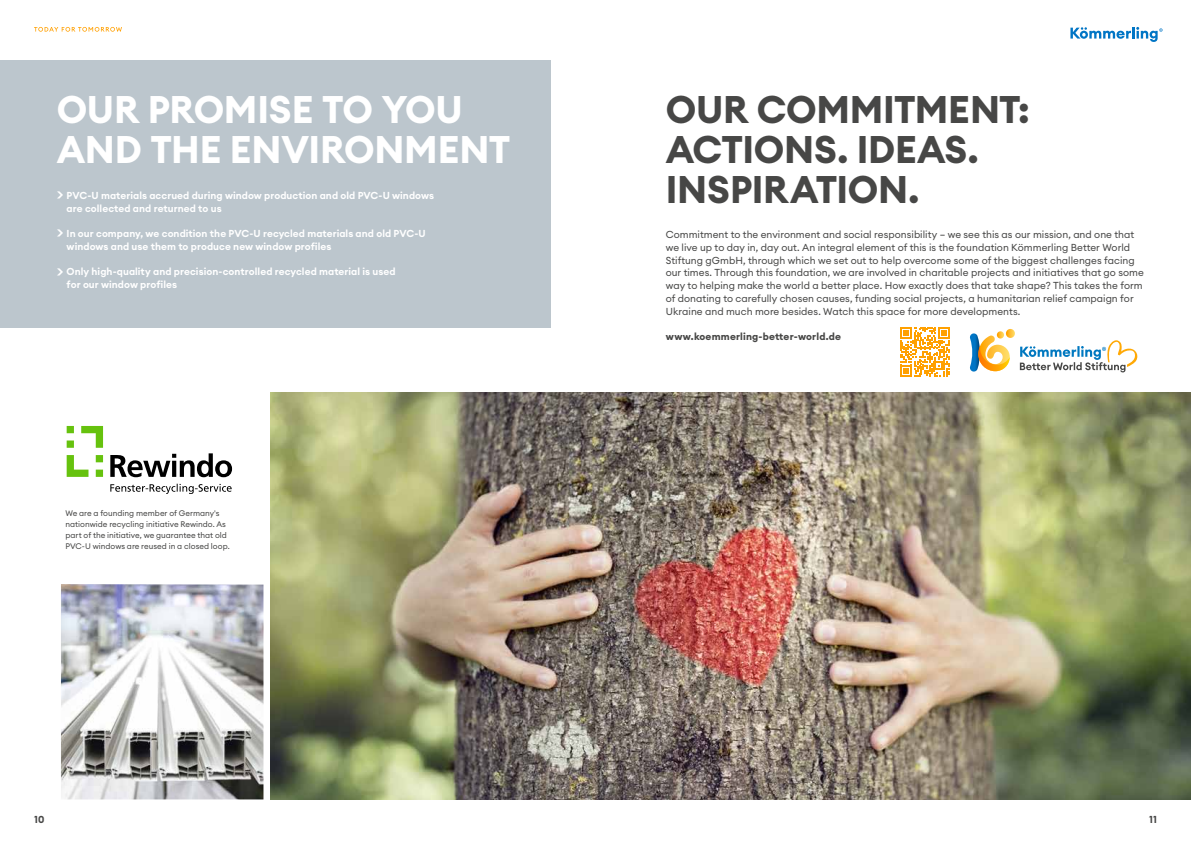
<style>
.page{position:relative;width:1191px;height:842px;background:#fff}
.page>*{position:absolute;margin:0;border:0;box-sizing:border-box;transform-origin:0 0}
.t1{font:700 38px/40px "Euclid Circular A";letter-spacing:-.01em;color:#474746}
.t2{font:700 38px/40px "Euclid Circular A";letter-spacing:-.01em;color:#fff}
.t3{font:10px/12.8px "Euclid Circular A";color:#474746}
.t4{font:600 10px/12.8px "Euclid Circular A";letter-spacing:.005em;color:#fff}
.t5{font:700 10px "Euclid Circular A";letter-spacing:.015em;color:#474746}
.t6{font:8px/11px "Euclid Circular A";color:#474746}
.s1{font-size:14px}
</style>
<div class="page">
<div style="left:0;top:60px;width:550px;height:267px;background:#bcc6cd"></div>
<img style="left:61px;top:584px;width:202px;height:215px">
<svg style="left:900px;top:327px;width:50px;height:50px"></svg>
<svg style="left:67px;top:426px;width:36px;height:51px"></svg>
<svg style="left:110px;top:453px;width:122px;height:41px"></svg>
<img style="left:271px;top:393px;width:920px;height:406px">
<svg style="left:970px;top:329px;width:167px;height:43px"></svg>
<svg style="left:1070px;top:27px;width:92px;height:15px"></svg>
<svg style="left:34px;top:27px;width:88px;height:5px"></svg>
<h1 class="t2" style="left:57px;top:90px;width:455px">OUR PROMISE TO YOU<br>AND THE ENVIRONMENT</h1>
<p class="t4" style="left:67px;top:189px;width:369px;text-indent:-10px"><span class="s1">&gt;</span> PVC-U materials accrued during window production and old PVC-U windows are collected and returned to us</p>
<p class="t4" style="left:67px;top:227px;width:360px;text-indent:-10px"><span class="s1">&gt;</span> In our company, we condition the PVC-U recycled materials and old PVC-U windows and use them to produce new window profiles</p>
<p class="t4" style="left:67px;top:265px;width:330px;text-indent:-10px"><span class="s1">&gt;</span> Only high-quality and precision-controlled recycled material is used for our window profiles</p>
<p class="t6" style="left:65px;top:508px;width:166px">We are a founding member of Germany's nationwide recycling initiative Rewindo. As part of the initiative, we guarantee that old PVC-U windows are reused in a closed loop.</p>
<h1 class="t1" style="left:666px;top:90px;width:365px">OUR COMMITMENT:<br>ACTIONS. IDEAS.<br>INSPIRATION.</h1>
<p class="t3" style="left:666px;top:228px;width:479px">Commitment to the environment and social responsibility – we see this as our mission, and one that we live up to day in, day out. An integral element of this is the foundation Kömmerling Better World Stiftung gGmbH, through which we set out to help overcome some of the biggest challenges facing our times. Through this foundation, we are involved in charitable projects and initiatives that go some way to helping make the world a better place. How exactly does that take shape? This takes the form of donating to carefully chosen causes, funding social projects, a humanitarian relief campaign for Ukraine and much more besides. Watch this space for more developments.</p>
<p class="t5" style="left:666px;top:330px;width:177px">www.koemmerling-better-world.de</p>
<p class="t5" style="left:34px;top:813px;width:12px">10</p>
<p class="t5" style="left:1149px;top:813px;width:9px">11</p>
</div>
